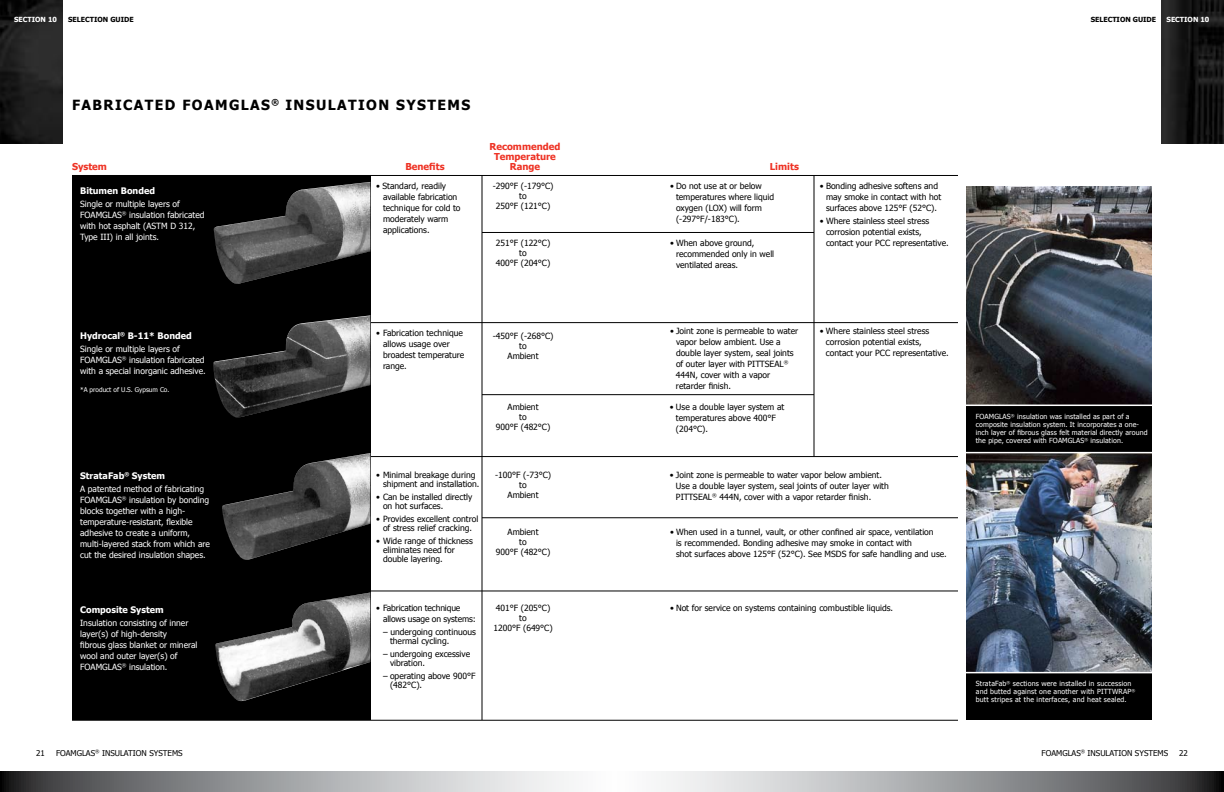
<style>
.page{position:relative;width:1224px;height:792px;background:#fff}
.page>*{position:absolute;margin:0;border:0;box-sizing:border-box;transform-origin:0 0}
.t1{font:700 14px "Tahoma";letter-spacing:.1em;color:#000}
.t2{font:700 9.5px/10px "Tahoma";color:#ee3224;text-align:center}
.t3{font:700 9px "Tahoma";color:#fff}
.t4{font:8.5px/11px "Tahoma";color:#000}
.t5{font:8.5px/11px "Tahoma";color:#fff}
.t6{font:8px "Tahoma";color:#000}
.t7{font:7px/8px "Tahoma";letter-spacing:.015em;color:#fff}
.t8{font:700 7px "Tahoma";color:#000}
.t9{font:700 7px "Tahoma";color:#fff}
.t10{font:6.5px "Tahoma";color:#fff}
</style>
<div class="page">
<svg style="left:0;top:771px;width:569px;height:21px;background:#9b9c9e"></svg>
<img style="left:0;top:0;width:63px;height:144px">
<svg style="left:661px;top:771px;width:563px;height:21px;background:#9b9c9e"></svg>
<img style="left:1162px;top:0;width:62px;height:144px">
<div style="left:72px;top:176px;width:298px;height:544px;background:#000"></div>
<hr style="left:622px;top:175px;width:336px;height:1px;background:#000">
<hr style="left:72px;top:175px;width:550px;height:1px;background:#000">
<hr style="left:622px;top:322px;width:336px;height:1px;background:#000">
<hr style="left:108px;top:322px;width:514px;height:1px;background:#000">
<hr style="left:622px;top:456px;width:336px;height:1px;background:#000">
<hr style="left:97px;top:456px;width:525px;height:1px;background:#000">
<hr style="left:622px;top:591px;width:336px;height:1px;background:#000">
<hr style="left:98px;top:591px;width:524px;height:1px;background:#000">
<hr style="left:622px;top:720px;width:336px;height:1px;background:#000">
<hr style="left:72px;top:720px;width:550px;height:1px;background:#000">
<hr style="left:482px;top:176px;width:1px;height:544px;background:#000">
<hr style="left:370px;top:176px;width:1px;height:544px;background:#000">
<hr style="left:612px;top:232px;width:202px;height:1px;background:#000">
<hr style="left:482px;top:232px;width:130px;height:1px;background:#000">
<hr style="left:612px;top:394px;width:202px;height:1px;background:#000">
<hr style="left:482px;top:394px;width:130px;height:1px;background:#000">
<hr style="left:612px;top:518px;width:346px;height:1px;background:#000">
<hr style="left:482px;top:518px;width:130px;height:1px;background:#000">
<hr style="left:814px;top:175px;width:1px;height:282px;background:#000">
<img style="left:966px;top:186px;width:186px;height:219px">
<img style="left:966px;top:453px;width:186px;height:219px">
<div style="left:966px;top:405px;width:186px;height:48px;background:#000"></div>
<div style="left:966px;top:672px;width:186px;height:48px;background:#000"></div>
<hr style="left:966px;top:405px;width:190px;height:1px;background:#fff">
<hr style="left:966px;top:452px;width:190px;height:1px;background:#fff">
<hr style="left:966px;top:672px;width:190px;height:1px;background:#fff">
<img style="left:213px;top:182px;width:157px;height:520px">
<p class="t9" style="left:14px;top:15px;width:44px">SECTION 10</p>
<p class="t8" style="left:68px;top:15px;width:67px">SELECTION GUIDE</p>
<h1 class="t1" style="left:72px;top:96px;width:400px">FABRICATED FOAMGLAS<sup>®</sup> INSULATION SYSTEMS</h1>
<p class="t2" style="left:490px;top:141px;width:72px">Recommended<br>Temperature</p>
<p class="t2" style="left:72px;top:161px;width:37px">System</p>
<p class="t2" style="left:405px;top:161px;width:41px">Benefits</p>
<p class="t2" style="left:510px;top:161px;width:32px">Range</p>
<p class="t3" style="left:80px;top:185px;width:76px">Bitumen Bonded</p>
<p class="t5" style="left:80px;top:198px;width:126px">Single or multiple layers of<br>FOAMGLAS<sup>®</sup> insulation fabricated with hot asphalt (ASTM D 312,<br>Type III) in all joints.</p>
<p class="t3" style="left:80px;top:330px;width:113px">Hydrocal<sup>®</sup> B-11* Bonded</p>
<p class="t5" style="left:80px;top:343px;width:127px">Single or multiple layers of<br>FOAMGLAS<sup>®</sup> insulation fabricated with a special inorganic adhesive.</p>
<p class="t10" style="left:80px;top:386px;width:91px">*A product of U.S. Gypsum Co.</p>
<p class="t3" style="left:80px;top:470px;width:86px">StrataFab<sup>®</sup> System</p>
<p class="t5" style="left:80px;top:483px;width:131px">A patented method of fabricating<br>FOAMGLAS<sup>®</sup> insulation by bonding blocks together with a high&shy;temperature-resistant, flexible adhesive to create a uniform, multi-layered stack from which are cut the desired insulation shapes.</p>
<p class="t3" style="left:80px;top:604px;width:85px">Composite System</p>
<p class="t5" style="left:80px;top:617px;width:119px">Insulation consisting of inner layer(s) of high-density<br>fibrous glass blanket or mineral wool and outer layer(s) of<br>FOAMGLAS<sup>®</sup> insulation.</p>
<p class="t6" style="left:36px;top:748px;width:10px">21</p>
<p class="t6" style="left:56px;top:748px;width:128px">FOAMGLAS<sup>®</sup> INSULATION SYSTEMS</p>
<p class="t4" style="left:383px;top:180px;width:79px;text-indent:-7px">• Standard, readily available fabrication technique for cold to moderately warm applications.</p>
<p class="t4" style="left:493px;top:181px;width:62px;line-height:10px;text-align:center">-290°F (-179°C) to<br>250°F (121°C)</p>
<p class="t4" style="left:496px;top:238px;width:56px;line-height:10px;text-align:center">251°F (122°C) to<br>400°F (204°C)</p>
<p class="t4" style="left:383px;top:327px;width:83px;text-indent:-7px">• Fabrication technique allows usage over broadest temperature range.</p>
<p class="t4" style="left:383px;top:470px;width:98px;line-height:9px;text-indent:-7px">• Minimal breakage during shipment and installation.</p>
<p class="t4" style="left:383px;top:492px;width:91px;line-height:9px;text-indent:-7px">• Can be installed directly on hot surfaces.</p>
<p class="t4" style="left:376px;top:514px;width:104px;line-height:9px;text-align:center">• Provides excellent control of stress relief cracking.</p>
<p class="t4" style="left:383px;top:536px;width:91px;line-height:9px;text-indent:-7px">• Wide range of thickness eliminates need for double layering.</p>
<p class="t4" style="left:493px;top:331px;width:62px;line-height:10px;text-align:center">-450°F (-268°C) to<br>Ambient</p>
<p class="t4" style="left:496px;top:402px;width:56px;line-height:10px;text-align:center">Ambient<br>to<br>900°F (482°C)</p>
<p class="t4" style="left:495px;top:470px;width:58px;line-height:10px;text-align:center">-100°F (-73°C) to<br>Ambient</p>
<p class="t4" style="left:496px;top:527px;width:56px;line-height:10px;text-align:center">Ambient<br>to<br>900°F (482°C)</p>
<p class="t4" style="left:383px;top:602px;width:94px;text-indent:-7px">• Fabrication technique allows usage on systems:</p>
<p class="t4" style="left:390px;top:627px;width:88px;line-height:9px;text-indent:-7px">– undergoing continuous thermal cycling.</p>
<p class="t4" style="left:390px;top:649px;width:82px;line-height:9px;text-indent:-7px">– undergoing excessive vibration.</p>
<p class="t4" style="left:390px;top:671px;width:87px;line-height:9px;text-indent:-7px">– operating above 900°F (482°C).</p>
<p class="t4" style="left:493px;top:603px;width:61px;line-height:10px;text-align:center">401°F (205°C) to<br>1200°F (649°C)</p>
<p class="t8" style="left:1091px;top:15px;width:67px">SELECTION GUIDE</p>
<p class="t9" style="left:1167px;top:15px;width:44px">SECTION 10</p>
<p class="t2" style="left:770px;top:161px;width:31px">Limits</p>
<p class="t4" style="left:676px;top:180px;width:100px;text-indent:-6px">• Do not use at or below temperatures where liquid oxygen (LOX) will form (-297°F/-183°C).</p>
<p class="t4" style="left:676px;top:237px;width:100px;text-indent:-6px">• When above ground, recommended only in well ventilated areas.</p>
<p class="t4" style="left:826px;top:180px;width:117px;text-indent:-6px">• Bonding adhesive softens and may smoke in contact with hot surfaces above 125°F (52°C).</p>
<p class="t4" style="left:826px;top:215px;width:124px;text-indent:-6px">• Where stainless steel stress corrosion potential exists, contact your PCC representative.</p>
<p class="t4" style="left:676px;top:325px;width:124px;text-indent:-6px">• Joint zone is permeable to water vapor below ambient. Use a double layer system, seal joints of outer layer with PITTSEAL<sup>®<br></sup>444N, cover with a vapor retarder finish.</p>
<p class="t4" style="left:826px;top:325px;width:124px;text-indent:-6px">• Where stainless steel stress corrosion potential exists, contact your PCC representative.</p>
<p class="t4" style="left:676px;top:401px;width:110px;text-indent:-6px">• Use a double layer system at temperatures above 400°F (204°C).</p>
<p class="t4" style="left:676px;top:469px;width:214px;text-indent:-6px">• Joint zone is permeable to water vapor below ambient.<br>Use a double layer system, seal joints of outer layer with<br>PITTSEAL<sup>®</sup> 444N, cover with a vapor retarder finish.</p>
<p class="t4" style="left:676px;top:526px;width:272px;text-indent:-6px">• When used in a tunnel, vault, or other confined air space, ventilation<br>is recommended. Bonding adhesive may smoke in contact with<br>shot surfaces above 125°F (52°C). See MSDS for safe handling and use.</p>
<p class="t4" style="left:670px;top:602px;width:225px">• Not for service on systems containing combustible liquids.</p>
<p class="t7" style="left:976px;top:412px;width:173px">FOAMGLAS<sup>®</sup> insulation was installed as part of a composite insulation system. It incorporates a one&shy;inch layer of fibrous glass felt material directly around the pipe, covered with FOAMGLAS<sup>®</sup> insulation.</p>
<p class="t7" style="left:976px;top:680px;width:161px">StrataFab<sup>®</sup> sections were installed in succession and butted against one another with PITTWRAP<sup>® </sup>butt stripes at the interfaces, and heat sealed.</p>
<p class="t6" style="left:1042px;top:748px;width:128px">FOAMGLAS<sup>®</sup> INSULATION SYSTEMS</p>
<p class="t6" style="left:1179px;top:748px;width:10px">22</p>
</div>
